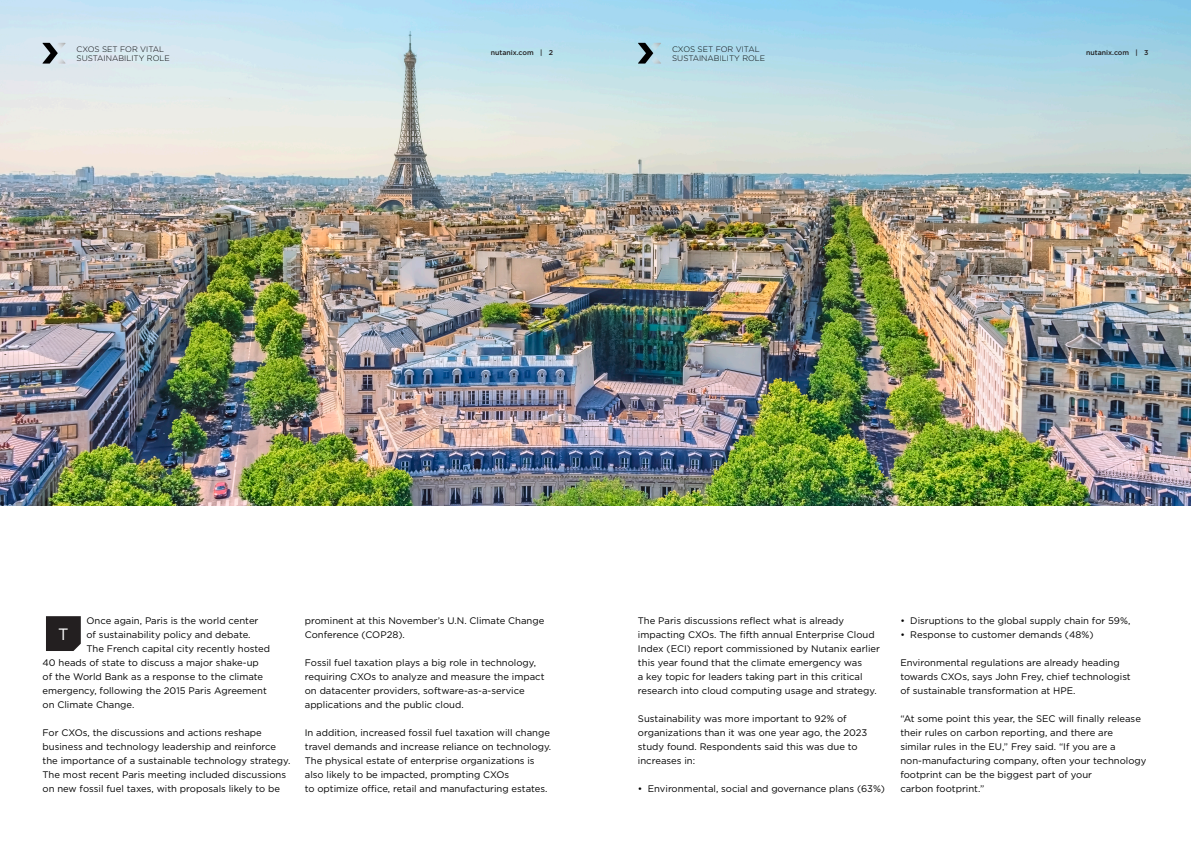
<style>
.page{position:relative;width:1191px;height:842px;background:#fff}
.page>*{position:absolute;margin:0;border:0;box-sizing:border-box;transform-origin:0 0}
.t1{font:16.4px "Gotham";color:#fff}
.t2{font:9.5px/14px "Gotham";color:#000}
.t3{font:300 8px/9.6px "Gotham";color:#000}
.t4{font:500 7px "Gotham";color:#231f20}
</style>
<div class="page">
<img style="left:0;top:0;width:1191px;height:506px">
<svg style="left:43px;top:43px;width:23px;height:21px"></svg>
<svg style="left:638px;top:43px;width:23px;height:21px"></svg>
<svg style="left:46px;top:616px;width:35px;height:35px"></svg>
<p class="t3" style="left:77px;top:44px;width:95px">CXOS SET FOR VITAL<br>SUSTAINABILITY ROLE</p>
<p class="t3" style="left:672px;top:44px;width:95px">CXOS SET FOR VITAL<br>SUSTAINABILITY ROLE</p>
<p class="t4" style="left:491px;top:48px;width:64px">nutanix.com | 2</p>
<p class="t4" style="left:1086px;top:48px;width:64px">nutanix.com | 3</p>
<p class="t2" style="left:86px;top:613px;width:173px">Once again, Paris is the world center</p>
<p class="t2" style="left:86px;top:627px;width:166px">of sustainability policy and debate.</p>
<p class="t2" style="left:86px;top:641px;width:185px">The French capital city recently hosted</p>
<p class="t2" style="left:43px;top:655px;width:218px">40 heads of state to discuss a major shake-up</p>
<p class="t2" style="left:43px;top:669px;width:222px">of the World Bank as a response to the climate</p>
<p class="t2" style="left:43px;top:683px;width:226px">emergency, following the 2015 Paris Agreement</p>
<p class="t2" style="left:43px;top:697px;width:93px">on Climate Change.</p>
<p class="t2" style="left:43px;top:725px;width:249px">For CXOs, the discussions and actions reshape business and technology leadership and reinforce the importance of a sustainable technology strategy.<br>The most recent Paris meeting included discussions on new fossil fuel taxes, with proposals likely to be</p>
<p class="t1" style="left:58px;top:624px;width:12px">T</p>
<p class="t2" style="left:305px;top:613px;width:241px">prominent at this November’s U.N. Climate Change<br>Conference (COP28).</p>
<p class="t2" style="left:305px;top:655px;width:241px">Fossil fuel taxation plays a big role in technology, requiring CXOs to analyze and measure the impact on datacenter providers, software-as-a-service applications and the public cloud.</p>
<p class="t2" style="left:305px;top:725px;width:248px">In addition, increased fossil fuel taxation will change travel demands and increase reliance on technology.<br>The physical estate of enterprise organizations is also likely to be impacted, prompting CXOs<br>to optimize office, retail and manufacturing estates.</p>
<p class="t2" style="left:638px;top:613px;width:243px">The Paris discussions reflect what is already impacting CXOs. The fifth annual Enterprise Cloud Index (ECI) report commissioned by Nutanix earlier this year found that the climate emergency was<br>a key topic for leaders taking part in this critical research into cloud computing usage and strategy.</p>
<p class="t2" style="left:638px;top:711px;width:231px">Sustainability was more important to 92% of organizations than it was one year ago, the 2023 study found. Respondents said this was due to increases in:</p>
<p class="t2" style="left:638px;top:781px;width:248px">• Environmental, social and governance plans (63%)</p>
<p class="t2" style="left:900px;top:613px;width:231px">• Disruptions to the global supply chain for 59%,</p>
<p class="t2" style="left:900px;top:627px;width:195px">• Response to customer demands (48%)</p>
<p class="t2" style="left:900px;top:655px;width:232px">Environmental regulations are already heading towards CXOs, says John Frey, chief technologist of sustainable transformation at HPE.</p>
<p class="t2" style="left:900px;top:711px;width:248px">“At some point this year, the SEC will finally release their rules on carbon reporting, and there are<br>similar rules in the EU,” Frey said. “If you are a non-manufacturing company, often your technology footprint can be the biggest part of your<br>carbon footprint.”</p>
</div>
